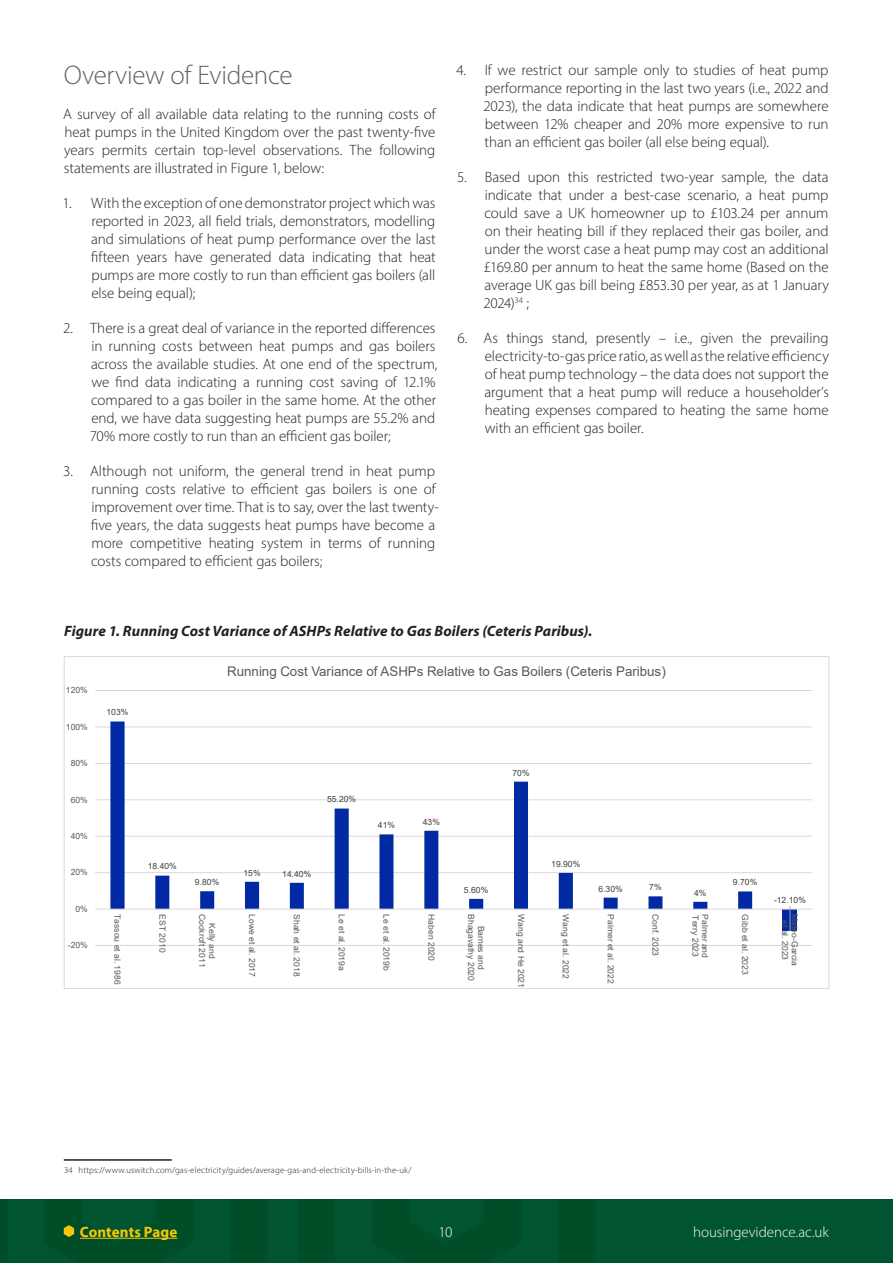
<style>
.page{position:relative;width:893px;height:1263px;background:#fff}
.page>*{position:absolute;margin:0;border:0;box-sizing:border-box;transform-origin:0 0}
.Sub_Title{font:300 27px "Myriad Pro";letter-spacing:-.015em;color:#5f6369}
.Body_Copy{font:300 15px/18px "Myriad Pro";letter-spacing:-.005em;color:#231f20;text-align:justify}
.Bold_Body_Copy{font:italic 700 15px "Myriad Pro";letter-spacing:.005em;color:#231f20}
.t1{font:300 15px "Myriad Pro";color:#fff}
.t2{font:700 15px "Myriad Pro";letter-spacing:.005em;color:#f9c709}
.t3{font:13.35px "Arial";color:#595959}
.Body_Copy-2{font:300 8.7px "Myriad Pro";letter-spacing:.015em;color:#231f20}
.t4{font:8.55px/9.8px "Arial";letter-spacing:.005em;color:#595959;text-align:center}
.t5{font:8.55px "Arial";letter-spacing:.005em;color:#404040}
</style>
<div class="page">
<div style="left:0;top:1199px;width:893px;height:64px;background:#00542f"></div>
<svg style="left:63px;top:1225px;width:115px;height:14px"></svg>
<hr style="left:64px;top:1159px;width:108px;height:2px;background:#231f20">
<hr style="left:95px;top:945px;width:717px;height:1px;background:#d9d9d9">
<hr style="left:95px;top:872px;width:717px;height:1px;background:#d9d9d9">
<hr style="left:95px;top:836px;width:717px;height:1px;background:#d9d9d9">
<hr style="left:95px;top:799px;width:717px;height:1px;background:#d9d9d9">
<hr style="left:95px;top:763px;width:717px;height:1px;background:#d9d9d9">
<hr style="left:95px;top:727px;width:717px;height:1px;background:#d9d9d9">
<hr style="left:95px;top:690px;width:717px;height:1px;background:#d9d9d9">
<div style="left:783px;top:909px;width:14px;height:22px;background:#0029a3"></div>
<svg style="left:110px;top:721px;width:642px;height:188px"></svg>
<hr style="left:95px;top:909px;width:717px;height:1px;background:#d9d9d9">
<svg style="left:790px;top:906px;width:1px;height:25px"></svg>
<p class="Sub_Title" style="left:64px;top:59px;width:230px">Overview of Evidence</p>
<p class="Body_Copy" style="left:63px;top:105px;width:374px">A survey of all available data relating to the running costs of heat pumps in the United Kingdom over the past twenty-five years permits certain top-level observations. The following statements are illustrated in Figure 1, below:</p>
<p class="Body_Copy" style="left:91px;top:194px;width:346px;text-indent:-29px">1. With the exception of one demonstrator project which was reported in 2023, all field trials, demonstrators, modelling and simulations of heat pump performance over the last fifteen years have generated data indicating that heat pumps are more costly to run than efficient gas boilers (all else being equal);</p>
<p class="Body_Copy" style="left:90px;top:319px;width:349px;text-align:left;text-indent:-27px">2. There is a great deal of variance in the reported differences in running costs between heat pumps and gas boilers across the available studies. At one end of the spectrum, we find data indicating a running cost saving of 12.1% compared to a gas boiler in the same home. At the other end, we have data suggesting heat pumps are 55.2% and 70% more costly to run than an efficient gas boiler;</p>
<p class="Body_Copy" style="left:91px;top:462px;width:349px;text-align:left;text-indent:-28px">3. Although not uniform, the general trend in heat pump running costs relative to efficient gas boilers is one of improvement over time. That is to say, over the last twenty&shy;five years, the data suggests heat pumps have become a more competitive heating system in terms of running costs compared to efficient gas boilers;</p>
<p class="Body_Copy" style="left:483px;top:61px;width:347px;text-indent:-27px">4. If we restrict our sample only to studies of heat pump performance reporting in the last two years (i.e., 2022 and 2023), the data indicate that heat pumps are somewhere between 12% cheaper and 20% more expensive to run than an efficient gas boiler (all else being equal).</p>
<p class="Body_Copy" style="left:483px;top:168px;width:347px;text-indent:-26px">5. Based upon this restricted two-year sample, the data indicate that under a best-case scenario, a heat pump could save a UK homeowner up to £103.24 per annum on their heating bill if they replaced their gas boiler, and under the worst case a heat pump may cost an additional £169.80 per annum to heat the same home (Based on the average UK gas bill being £853.30 per year, as at 1 January 2024)<sup>34</sup> ;</p>
<p class="Body_Copy" style="left:484px;top:329px;width:346px;text-indent:-27px">6. As things stand, presently – i.e., given the prevailing electricity-to-gas price ratio, as well as the relative efficiency of heat pump technology – the data does not support the argument that a heat pump will reduce a householder’s heating expenses compared to heating the same home with an efficient gas boiler.</p>
<p class="Bold_Body_Copy" style="left:64px;top:621px;width:530px">Figure 1. Running Cost Variance of ASHPs Relative to Gas Boilers (Ceteris Paribus).</p>
<p class="t4" style="left:66px;top:685px;width:23px">120%</p>
<p class="t4" style="left:66px;top:722px;width:23px">100%</p>
<p class="t4" style="left:71px;top:758px;width:19px">80%</p>
<p class="t4" style="left:71px;top:795px;width:19px">60%</p>
<p class="t4" style="left:71px;top:831px;width:19px">40%</p>
<p class="t4" style="left:71px;top:867px;width:19px">20%</p>
<p class="t4" style="left:75px;top:904px;width:14px">0%</p>
<p class="t4" style="left:68px;top:940px;width:21px">-20%</p>
<p class="t5" style="left:107px;top:706px;width:23px">103%</p>
<p class="t3" style="left:227px;top:662px;width:440px">Running Cost Variance of ASHPs Relative to Gas Boilers (Ceteris Paribus)</p>
<p class="t5" style="left:148px;top:860px;width:31px">18.40%</p>
<p class="t5" style="left:195px;top:876px;width:26px">9.80%</p>
<p class="t5" style="left:327px;top:793px;width:31px">55.20%</p>
<p class="t5" style="left:243px;top:867px;width:19px">15%</p>
<p class="t5" style="left:282px;top:868px;width:31px">14.40%</p>
<p class="t5" style="left:378px;top:819px;width:19px">41%</p>
<p class="t5" style="left:423px;top:816px;width:19px">43%</p>
<p class="t5" style="left:464px;top:884px;width:26px">5.60%</p>
<p class="t5" style="left:512px;top:767px;width:19px">70%</p>
<p class="t5" style="left:551px;top:858px;width:31px">19.90%</p>
<p class="t5" style="left:598px;top:882px;width:26px">6.30%</p>
<p class="t5" style="left:649px;top:881px;width:14px">7%</p>
<p class="t5" style="left:694px;top:887px;width:14px">4%</p>
<p class="t5" style="left:733px;top:876px;width:26px">9.70%</p>
<p class="t5" style="left:774px;top:894px;width:33px">-12.10%</p>
<p class="t4" style="left:122px;top:914px;width:72px;rotate:90deg">Tassou et al. 1986</p>
<p class="t4" style="left:167px;top:914px;width:40px;rotate:90deg">EST 2010</p>
<p class="t4" style="left:217px;top:914px;width:55px;rotate:90deg">Kelly and<br>Cockroft 2011</p>
<p class="t4" style="left:257px;top:914px;width:64px;rotate:90deg">Lowe et al. 2017</p>
<p class="t4" style="left:302px;top:914px;width:64px;rotate:90deg">Shah et al. 2018</p>
<p class="t4" style="left:347px;top:914px;width:58px;rotate:90deg">Le et al. 2019a</p>
<p class="t4" style="left:391px;top:914px;width:58px;rotate:90deg">Le et al. 2019b</p>
<p class="t4" style="left:436px;top:914px;width:48px;rotate:90deg">Haben 2020</p>
<p class="t4" style="left:486px;top:914px;width:68px;rotate:90deg">Barnes and<br>Bhagavathy 2020</p>
<p class="t4" style="left:526px;top:914px;width:75px;rotate:90deg">Wang and He 2021</p>
<p class="t4" style="left:571px;top:914px;width:66px;rotate:90deg">Wang et al. 2022</p>
<p class="t4" style="left:616px;top:914px;width:71px;rotate:90deg">Palmer et al. 2022</p>
<p class="t4" style="left:660px;top:914px;width:43px;rotate:90deg">Conf. 2023</p>
<p class="t4" style="left:700px;top:915px;width:43px;rotate:90deg">Terry 2023</p>
<p class="t4" style="left:710px;top:914px;width:45px;rotate:90deg">Palmer and</p>
<p class="t4" style="left:750px;top:914px;width:62px;rotate:90deg">Gibb et al. 2023</p>
<p class="t4" style="left:800px;top:914px;width:53px;rotate:90deg">Mateo-Garcia et al. 2023</p>
<p class="Body_Copy-2" style="left:64px;top:1165px;width:349px">34 https://www.uswitch.com/gas-electricity/guides/average-gas-and-electricity-bills-in-the-uk/</p>
<p class="t2" style="left:80px;top:1222px;width:99px">Contents Page</p>
<p class="t1" style="left:439px;top:1223px;width:15px">10</p>
<p class="t1" style="left:693px;top:1223px;width:137px">housingevidence.ac.uk</p>
</div>
